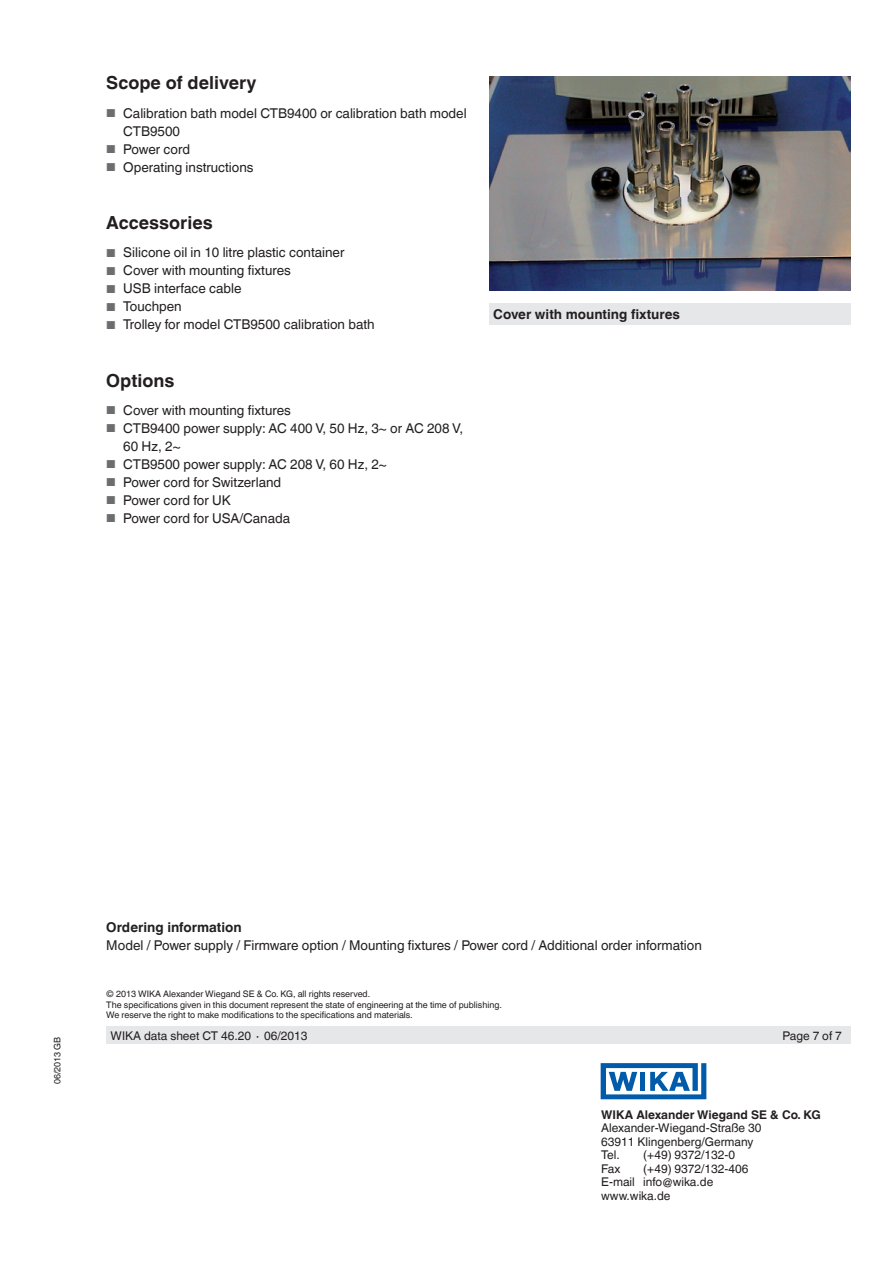
<style>
.page{position:relative;width:893px;height:1263px;background:#fff}
.page>*{position:absolute;margin:0;border:0;box-sizing:border-box;transform-origin:0 0}
.t1{font:700 18px "Helvetica World";color:#231f20}
.t2{font:13.5px/18px "Helvetica World";color:#231f20}
.t3{font:700 13.5px "Helvetica World";color:#231f20}
.t4{font:12px/13.5px "Helvetica World";color:#231f20}
.t5{font:700 12px "Helvetica World";color:#231f20}
.t6{font:9px/10.5px "Helvetica World";color:#231f20}
.s1{font-size:11.55px;color:#6c6d70}
</style>
<div class="page">
<svg style="left:601px;top:1063px;width:105px;height:36px"></svg>
<div style="left:106px;top:1027px;width:744px;height:17px;background:#e6e7e9"></div>
<img style="left:489px;top:77px;width:361px;height:213px">
<div style="left:489px;top:303px;width:361px;height:21px;background:#e6e7e9"></div>
<h1 class="t1" style="left:106px;top:73px;width:152px">Scope of delivery</h1>
<p class="t2" style="left:123px;top:104px;width:345px;text-indent:-17px"><span class="s1">■</span> Calibration bath model CTB9400 or calibration bath model<br>CTB9500</p>
<p class="t2" style="left:106px;top:140px;width:85px"><span class="s1">■</span> Power cord</p>
<p class="t2" style="left:106px;top:158px;width:149px"><span class="s1">■</span> Operating instructions</p>
<h1 class="t1" style="left:106px;top:212px;width:108px">Accessories</h1>
<p class="t2" style="left:106px;top:244px;width:240px"><span class="s1">■</span> Silicone oil in 10 litre plastic container</p>
<p class="t2" style="left:106px;top:262px;width:186px"><span class="s1">■</span> Cover with mounting fixtures</p>
<p class="t2" style="left:106px;top:280px;width:137px"><span class="s1">■</span> USB interface cable</p>
<p class="t2" style="left:106px;top:298px;width:77px"><span class="s1">■</span> Touchpen</p>
<p class="t2" style="left:106px;top:316px;width:270px"><span class="s1">■</span> Trolley for model CTB9500 calibration bath</p>
<h1 class="t1" style="left:106px;top:370px;width:70px">Options</h1>
<p class="t2" style="left:106px;top:401px;width:186px"><span class="s1">■</span> Cover with mounting fixtures</p>
<p class="t2" style="left:123px;top:419px;width:341px;text-indent:-17px"><span class="s1">■</span> CTB9400 power supply: AC 400 V, 50 Hz, 3~ or AC 208 V,<br>60 Hz, 2~</p>
<p class="t2" style="left:106px;top:455px;width:282px"><span class="s1">■</span> CTB9500 power supply: AC 208 V, 60 Hz, 2~</p>
<p class="t2" style="left:106px;top:473px;width:176px"><span class="s1">■</span> Power cord for Switzerland</p>
<p class="t2" style="left:106px;top:491px;width:126px"><span class="s1">■</span> Power cord for UK</p>
<p class="t2" style="left:106px;top:509px;width:185px"><span class="s1">■</span> Power cord for USA/Canada</p>
<p class="t3" style="left:493px;top:306px;width:188px">Cover with mounting fixtures</p>
<p class="t6" style="left:52px;top:1084px;width:49px;rotate:-90deg">06/2013 GB</p>
<p class="t3" style="left:106px;top:920px;width:137px">Ordering information</p>
<p class="t2" style="left:106px;top:937px;width:597px">Model / Power supply / Firmware option / Mounting fixtures / Power cord / Additional order information</p>
<p class="t6" style="left:106px;top:989px;width:397px">© 2013 WIKA Alexander Wiegand SE &amp; Co. KG, all rights reserved.<br>The specifications given in this document represent the state of engineering at the time of publishing.<br>We reserve the right to make modifications to the specifications and materials.</p>
<p class="t4" style="left:111px;top:1029px;width:198px">WIKA data sheet CT 46.20 ∙ 06/2013</p>
<p class="t4" style="left:782px;top:1029px;width:61px">Page 7 of 7</p>
<p class="t5" style="left:601px;top:1107px;width:221px">WIKA Alexander Wiegand SE &amp; Co. KG</p>
<p class="t4" style="left:601px;top:1121px;width:162px">Alexander-Wiegand-Straße 30<br>63911 Klingenberg/Germany<br>Tel.</p>
<p class="t4" style="left:643px;top:1148px;width:94px">(+49) 9372/132-0</p>
<p class="t4" style="left:601px;top:1161px;width:149px;text-indent:42px">(+49) 9372/132-406<br>E-mail info@wika.de www.wika.de</p>
<p class="t4" style="left:601px;top:1161px;width:21px">Fax</p>
</div>
